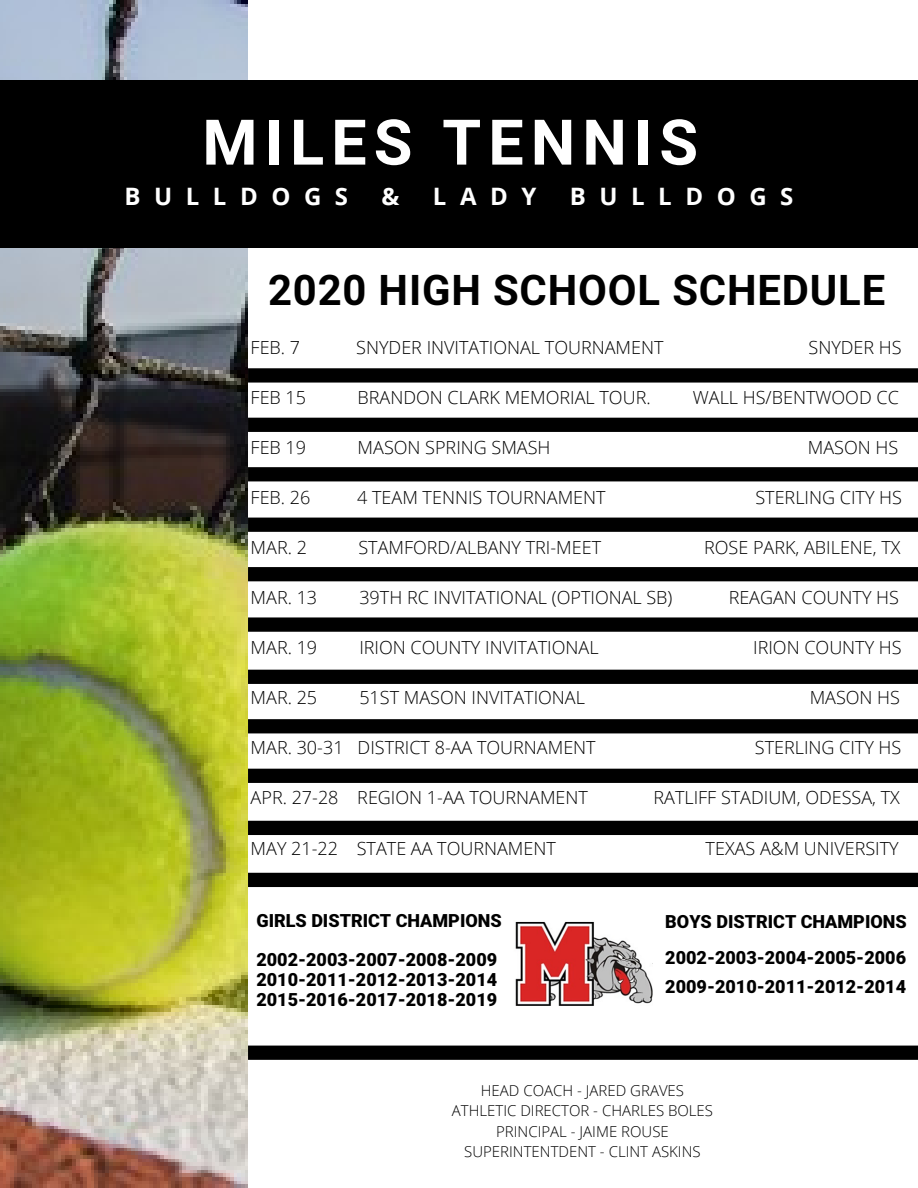
<style>
.page{position:relative;width:918px;height:1188px;background:#fff}
.page>*{position:absolute;margin:0;border:0;box-sizing:border-box;transform-origin:0 0}
.t1{font:700 63px "Mardoto";letter-spacing:.115em;color:#fff}
.t2{font:700 41.85px "Mardoto";letter-spacing:.02em;color:#000}
.t3{font:700 24px "Open Sans";letter-spacing:.565em;color:#fff}
.t4{font:300 18px "Open Sans";color:#000}
.t5{font:900 18px/36px "Mardoto";color:#000}
.t6{font:300 15px/20.2px "Open Sans";color:#000;text-align:center}
</style>
<div class="page">
<svg style="left:248px;top:368px;width:670px;height:15px"></svg>
<svg style="left:248px;top:418px;width:670px;height:14px"></svg>
<img style="left:0;top:0;width:248px;height:1188px">
<div style="left:0;top:81px;width:918px;height:167px;background:#000"></div>
<svg style="left:248px;top:617px;width:670px;height:15px"></svg>
<svg style="left:248px;top:670px;width:670px;height:14px"></svg>
<svg style="left:248px;top:719px;width:670px;height:14px"></svg>
<svg style="left:248px;top:769px;width:670px;height:14px"></svg>
<div style="left:248px;top:821px;width:670px;height:14px;background:#000"></div>
<svg style="left:248px;top:467px;width:670px;height:14px"></svg>
<svg style="left:248px;top:518px;width:670px;height:14px"></svg>
<svg style="left:248px;top:567px;width:670px;height:14px"></svg>
<div style="left:248px;top:873px;width:670px;height:14px;background:#000"></div>
<img style="left:515px;top:921px;width:137px;height:85px">
<svg style="left:248px;top:1046px;width:670px;height:14px"></svg>
<h1 class="t1" style="left:202px;top:106px;width:497px">MILES TENNIS</h1>
<h3 class="t3" style="left:124px;top:179px;width:225px">BULLDOGS</h3>
<h3 class="t3" style="left:382px;top:179px;width:19px">&amp;</h3>
<h3 class="t3" style="left:433px;top:179px;width:105px">LADY</h3>
<h3 class="t3" style="left:570px;top:179px;width:225px">BULLDOGS</h3>
<h2 class="t2" style="left:268px;top:266px;width:619px">2020 HIGH SCHOOL SCHEDULE</h2>
<p class="t4" style="left:251px;top:334px;width:51px">FEB. 7</p>
<p class="t4" style="left:356px;top:334px;width:309px">SNYDER INVITATIONAL TOURNAMENT</p>
<p class="t4" style="left:809px;top:334px;width:95px">SNYDER HS</p>
<p class="t4" style="left:251px;top:385px;width:57px">FEB 15</p>
<p class="t4" style="left:358px;top:385px;width:295px">BRANDON CLARK MEMORIAL TOUR.</p>
<p class="t4" style="left:693px;top:385px;width:208px">WALL HS/BENTWOOD CC</p>
<p class="t4" style="left:251px;top:435px;width:57px">FEB 19</p>
<p class="t4" style="left:358px;top:435px;width:194px">MASON SPRING SMASH</p>
<p class="t4" style="left:808px;top:435px;width:92px">MASON HS</p>
<p class="t4" style="left:251px;top:485px;width:61px">FEB. 26</p>
<p class="t4" style="left:357px;top:485px;width:250px">4 TEAM TENNIS TOURNAMENT</p>
<p class="t4" style="left:755px;top:485px;width:148px">STERLING CITY HS</p>
<p class="t4" style="left:251px;top:535px;width:58px">MAR. 2</p>
<p class="t4" style="left:358px;top:535px;width:244px">STAMFORD/ALBANY TRI-MEET</p>
<p class="t4" style="left:704px;top:535px;width:198px">ROSE PARK, ABILENE, TX</p>
<p class="t4" style="left:251px;top:585px;width:68px">MAR. 13</p>
<p class="t4" style="left:359px;top:585px;width:315px">39TH RC INVITATIONAL (OPTIONAL SB)</p>
<p class="t4" style="left:729px;top:585px;width:172px">REAGAN COUNTY HS</p>
<p class="t4" style="left:251px;top:635px;width:68px">MAR. 19</p>
<p class="t4" style="left:359px;top:635px;width:241px">IRION COUNTY INVITATIONAL</p>
<p class="t4" style="left:753px;top:635px;width:150px">IRION COUNTY HS</p>
<p class="t4" style="left:251px;top:685px;width:68px">MAR. 25</p>
<p class="t4" style="left:359px;top:685px;width:227px">51ST MASON INVITATIONAL</p>
<p class="t4" style="left:810px;top:685px;width:92px">MASON HS</p>
<p class="t4" style="left:251px;top:735px;width:347px">MAR. 30-31 DISTRICT 8-AA TOURNAMENT</p>
<p class="t4" style="left:755px;top:735px;width:148px">STERLING CITY HS</p>
<p class="t4" style="left:251px;top:785px;width:339px">APR. 27-28 REGION 1-AA TOURNAMENT</p>
<p class="t4" style="left:653px;top:785px;width:248px">RATLIFF STADIUM, ODESSA, TX</p>
<p class="t4" style="left:251px;top:835px;width:307px">MAY 21-22 STATE AA TOURNAMENT</p>
<p class="t4" style="left:706px;top:835px;width:195px">TEXAS A&amp;M UNIVERSITY</p>
<p class="t5" style="left:256px;top:902px;width:247px;line-height:38.2px">GIRLS DISTRICT CHAMPIONS<br>2002-2003-2007-2008-2009</p>
<p class="t5" style="left:256px;top:970px;width:242px;line-height:20.2px">2010-2011-2012-2013-2014<br>2015-2016-2017-2018-2019</p>
<p class="t5" style="left:665px;top:904px;width:243px">BOYS DISTRICT CHAMPIONS<br>2002-2003-2004-2005-2006</p>
<p class="t5" style="left:665px;top:968px;width:242px">2009-2010-2011-2012-2014</p>
<p class="t6" style="left:452px;top:1080px;width:263px">HEAD COACH - JARED GRAVES<br>ATHLETIC DIRECTOR - CHARLES BOLES<br>PRINCIPAL - JAIME ROUSE<br>SUPERINTENTDENT - CLINT ASKINS</p>
</div>
